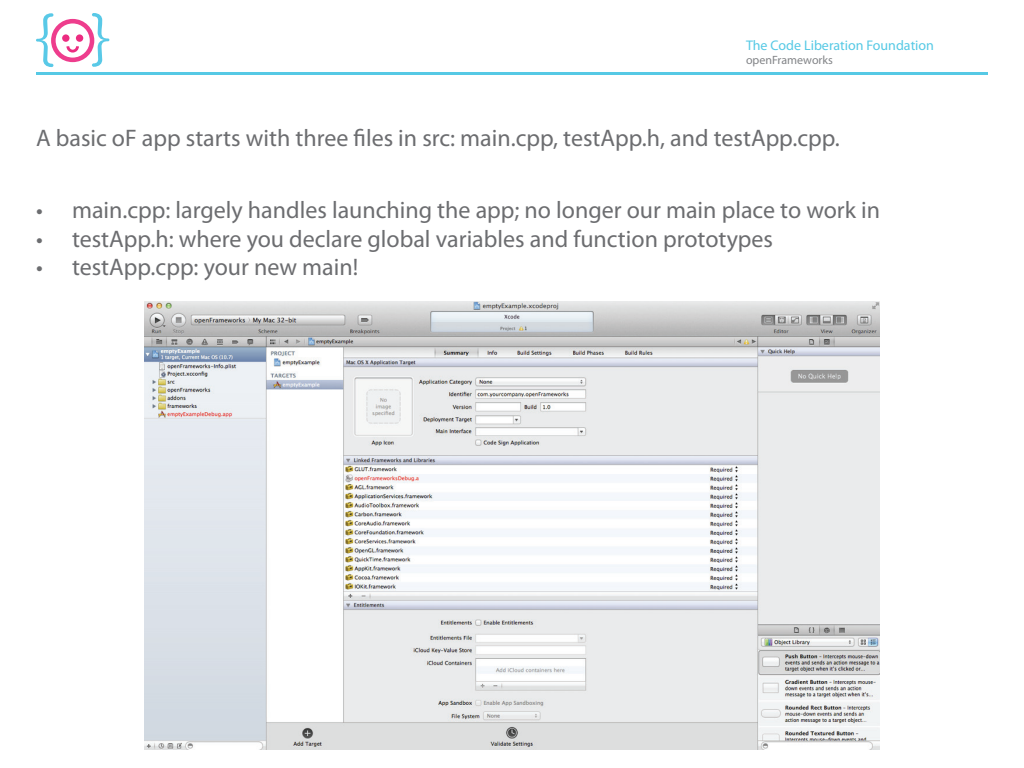
<style>
.page{position:relative;width:1024px;height:768px;background:#fff}
.page>*{position:absolute;margin:0;border:0;box-sizing:border-box;transform-origin:0 0}
.t1{font:24px "Myriad Pro";color:#6c6d70}
.t2{font:14px "Myriad Pro";color:#56c9e5}
.t3{font:12px "Myriad Pro";color:#828487}
</style>
<div class="page">
<hr style="left:36px;top:72px;width:952px;height:3px;background:#56c9e5">
<svg style="left:36px;top:13px;width:17px;height:54px"></svg>
<svg style="left:92px;top:13px;width:17px;height:54px"></svg>
<div style="left:51px;top:19px;width:43px;height:43px;border:5px solid #ee3d8d;border-radius:50%"></div>
<div style="left:62px;top:34px;width:8px;height:8px;background:#ec2c81;border-radius:50%"></div>
<div style="left:76px;top:34px;width:7px;height:8px;background:#ec2c81;border-radius:50%"></div>
<svg style="left:66px;top:46px;width:13px;height:7px"></svg>
<img style="left:145px;top:302px;width:734px;height:448px">
<p class="t2" style="left:746px;top:36px;width:190px">The Code Liberation Foundation</p>
<p class="t3" style="left:746px;top:52px;width:88px">openFrameworks</p>
<p class="t1" style="left:36px;top:123px;width:805px">A basic oF app starts with three files in src: main.cpp, testApp.h, and testApp.cpp.</p>
<p class="t1" style="left:36px;top:195px;width:846px">• main.cpp: largely handles launching the app; no longer our main place to work in</p>
<p class="t1" style="left:36px;top:224px;width:739px">• testApp.h: where you declare global variables and function prototypes</p>
<p class="t1" style="left:36px;top:253px;width:324px">• testApp.cpp: your new main!</p>
</div>
